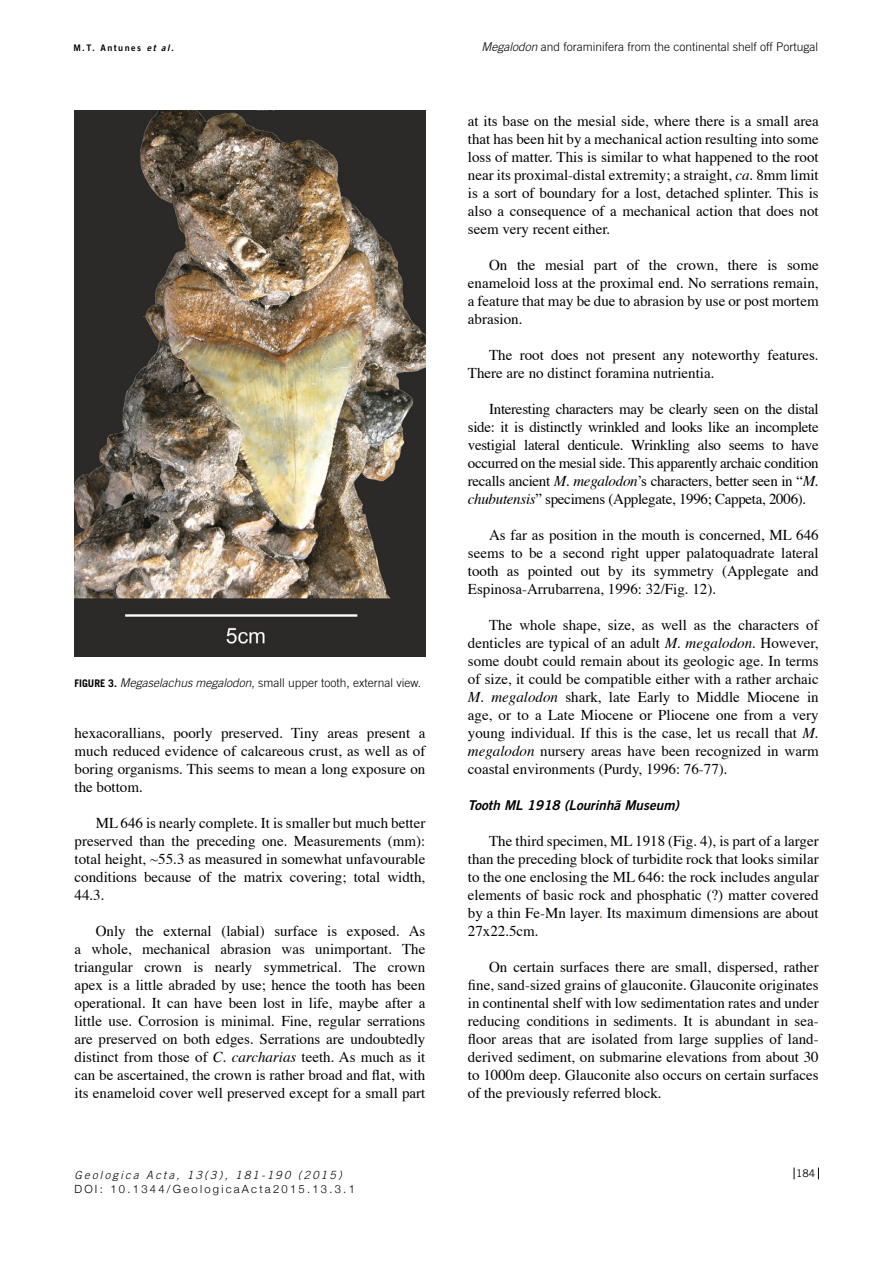
<style>
.page{position:relative;width:893px;height:1263px;background:#fff}
.page>*{position:absolute;margin:0;border:0;box-sizing:border-box;transform-origin:0 0}
.t1{font:15px/18px "Times";color:#000;text-align:justify}
.t2{font:italic 13.5px "Trade Gothic Bold Two";color:#000}
.t3{font:300 12px "Trade Gothic";color:#000}
.t4{font:300 11.25px "Helvetica Neue";letter-spacing:.2em;color:#000}
.t5{font:italic 300 11.25px "Trade Gothic";letter-spacing:.2em;color:#000}
.t6{font:10.5px "Trade Gothic";color:#000}
.t7{font:9px "Trade Gothic Bold Two";letter-spacing:.16em;color:#000}
.s1{font-style:italic}
.s2{font-weight:700;font-size:10.5px}
.s3{color:#f00}
</style>
<div class="page">
<svg style="left:794px;top:1167px;width:1px;height:12px"></svg>
<svg style="left:818px;top:1167px;width:1px;height:12px"></svg>
<img style="left:74px;top:111px;width:351px;height:545px">
<p class="t7" style="left:73px;top:43px;width:102px">M.T. Antunes <span class="s1">et al.</span></p>
<p class="t3" style="left:74px;top:676px;width:348px"><span class="s2">FIGURE 3.</span> <span class="s1">Megaselachus megalodon</span>, small upper tooth, external view.</p>
<p class="t1" style="left:75px;top:723px;width:352px">hexacorallians, poorly preserved. Tiny areas present a much reduced evidence of calcareous crust, as well as of boring organisms. This seems to mean a long exposure on the bottom.</p>
<p class="t1" style="left:75px;top:813px;width:352px;text-indent:21px">ML 646 is nearly complete. It is smaller but much better preserved than the preceding one. Measurements (mm): total height, ~55.3 as measured in somewhat unfavourable conditions because of the matrix covering; total width, 44.3.</p>
<p class="t1" style="left:75px;top:921px;width:352px;text-indent:21px">Only the external (labial) surface is exposed. As a whole, mechanical abrasion was unimportant. The triangular crown is nearly symmetrical. The crown apex is a little abraded by use; hence the tooth has been operational. It can have been lost in life, maybe after a little use. Corrosion is minimal. Fine, regular serrations are preserved on both edges. Serrations are undoubtedly distinct from those of <span class="s1">C. carcharias</span> teeth. As much as it can be ascertained, the crown is rather broad and flat, with its enameloid cover well preserved except for a small part</p>
<p class="t5" style="left:74px;top:1168px;width:269px">Geologica Acta, 13(3), 181-190 (2015)</p>
<p class="t4" style="left:74px;top:1181px;width:282px">DOI: 10.1344/GeologicaActa2015.13.3.1</p>
<p class="t3" style="left:481px;top:40px;width:338px"><span class="s1">Megalodon</span> and foraminifera from the continental shelf off Portugal</p>
<p class="t1" style="left:468px;top:111px;width:352px">at its base on the mesial side, where there is a small area that has been hit by a mechanical action resulting into some loss of matter. This is similar to what happened to the root near its proximal-distal extremity; a straight, <span class="s1">ca.</span> 8mm limit is a sort of boundary for a lost, detached splinter. This is also a consequence of a mechanical action that does not seem very recent either.</p>
<p class="t1" style="left:468px;top:255px;width:352px;text-indent:21px">On the mesial part of the crown, there is some enameloid loss at the proximal end. No serrations remain, a feature that may be due to abrasion by use or post mortem abrasion.</p>
<p class="t1" style="left:468px;top:345px;width:352px;text-indent:21px">The root does not present any noteworthy features.<br>There are no distinct foramina nutrientia.</p>
<p class="t1" style="left:468px;top:399px;width:352px;text-indent:21px">Interesting characters may be clearly seen on the distal side: it is distinctly wrinkled and looks like an incomplete vestigial lateral denticule. Wrinkling also seems to have occurred on the mesial side. This apparently archaic condition recalls ancient <span class="s1">M. megalodon</span>’s characters, better seen in “<span class="s1">M. chubutensis</span>” specimens (Applegate, 1996; Cappeta, 2006).</p>
<p class="t1" style="left:468px;top:525px;width:352px;text-indent:21px">As far as position in the mouth is concerned, ML 646 seems to be a second right upper palatoquadrate lateral tooth as pointed out by its symmetry (Applegate and Espinosa-Arrubarrena, 1996: 32/Fig. 12).</p>
<p class="t1" style="left:468px;top:615px;width:352px;text-indent:21px">The whole shape, size, as well as the characters of denticles are typical of an adult <span class="s1">M. megalodon</span>. However, some doubt could remain about its geologic age. In terms of size, it could be compatible either with a rather archaic <span class="s1">M. megalodon</span> shark, late Early to Middle Miocene in age, or to a Late Miocene or Pliocene one from a very young individual. If this is the case, let us recall that <span class="s1">M. megalodon</span> nursery areas have been recognized in warm coastal environments (Purdy, 1996: 76-77).</p>
<p class="t2" style="left:468px;top:797px;width:213px">Tooth ML 1918 (Lourinhã Museum)</p>
<p class="t1" style="left:468px;top:831px;width:352px;text-indent:21px">The third specimen, ML 1918 (Fig. 4), is part of a larger than the preceding block of turbidite rock that looks similar to the one enclosing the ML 646: the rock includes angular elements of basic rock and phosphatic (?) matter covered by a thin Fe-Mn layer<span class="s3">.</span> Its maximum dimensions are about 27x22.5cm.</p>
<p class="t1" style="left:468px;top:957px;width:352px;text-indent:21px">On certain surfaces there are small, dispersed, rather fine, sand-sized grains of glauconite. Glauconite originates in continental shelf with low sedimentation rates and under reducing conditions in sediments. It is abundant in sea&shy;floor areas that are isolated from large supplies of land&shy;derived sediment, on submarine elevations from about 30 to 1000m deep. Glauconite also occurs on certain surfaces of the previously referred block.</p>
<p class="t6" style="left:796px;top:1167px;width:21px">184</p>
</div>
